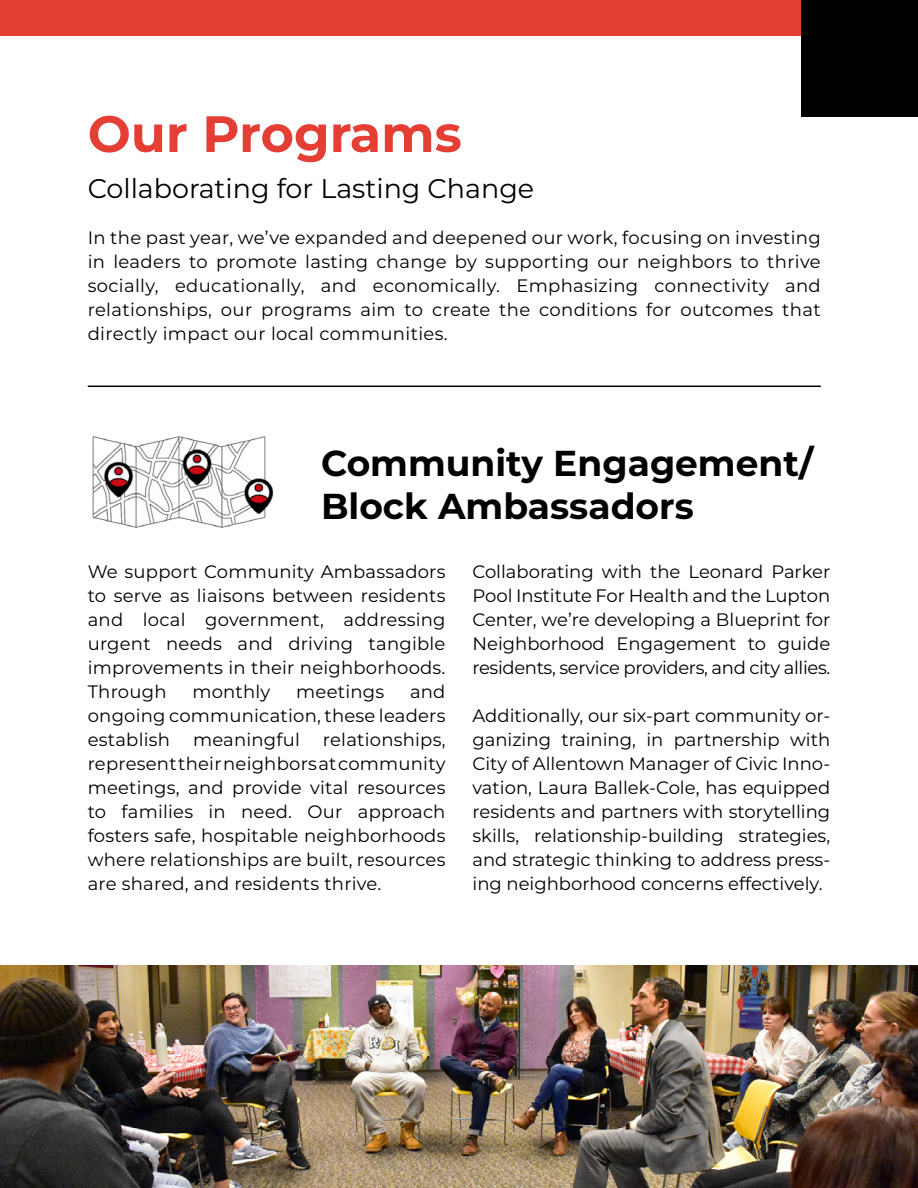
<style>
.page{position:relative;width:918px;height:1188px;background:#fff}
.page>*{position:absolute;margin:0;border:0;box-sizing:border-box;transform-origin:0 0}
.t1{font:700 51px "Montserrat";color:#e43e35}
.t2{font:700 36px/43.2px "Montserrat";color:#000}
.t3{font:27px "Montserrat";color:#000}
.t4{font:18px/24px "Montserrat";letter-spacing:.015em;color:#000;text-align:justify}
</style>
<div class="page">
<div style="left:0;top:0;width:802px;height:36px;background:#e43e35"></div>
<div style="left:802px;top:0;width:116px;height:116px;background:#000"></div>
<img style="left:87px;top:385px;width:189px;height:143px">
<img style="left:0;top:965px;width:918px;height:223px">
<hr style="left:88px;top:386px;width:733px;height:1px;background:#000">
<h1 class="t1" style="left:88px;top:97px;width:375px">Our Programs</h1>
<h3 class="t3" style="left:88px;top:170px;width:448px">Collaborating for Lasting Change</h3>
<p class="t4" style="left:88px;top:225px;width:735px">In the past year, we’ve expanded and deepened our work, focusing on investing in leaders to promote lasting change by supporting our neighbors to thrive socially, educationally, and economically. Emphasizing connectivity and relationships, our programs aim to create the conditions for outcomes that directly impact our local communities.</p>
<h2 class="t2" style="left:321px;top:440px;width:494px">Community Engagement/<br>Block Ambassadors</h2>
<p class="t4" style="left:88px;top:559px;width:359px">We support Community Ambassadors to serve as liaisons between residents and local government, addressing urgent needs and driving tangible improvements in their neighborhoods.<br>Through</p>
<p class="t4" style="left:88px;top:679px;width:359px;text-indent:322px">and ongoing communication, these leaders establish</p>
<p class="t4" style="left:192px;top:679px;width:80px">monthly</p>
<p class="t4" style="left:296px;top:679px;width:89px">meetings</p>
<p class="t4" style="left:193px;top:727px;width:108px">meaningful</p>
<p class="t4" style="left:88px;top:727px;width:359px;text-indent:235px">relationships, represent their neighbors at community meetings, and provide vital resources to families in need. Our approach fosters safe, hospitable neighborhoods where relationships are built, resources are shared, and residents thrive.</p>
<p class="t4" style="left:472px;top:559px;width:359px">Collaborating with the Leonard Parker Pool Institute For Health and the Lupton Center, we’re developing a Blueprint for Neighborhood Engagement to guide residents, service providers, and city allies.</p>
<p class="t4" style="left:472px;top:703px;width:359px">Additionally, our six-part community or&shy;ganizing training, in partnership with City of Allentown Manager of Civic Inno&shy;vation, Laura Ballek-Cole, has equipped residents and partners with storytelling skills, relationship-building strategies, and strategic thinking to address press&shy;ing neighborhood concerns effectively.</p>
</div>
